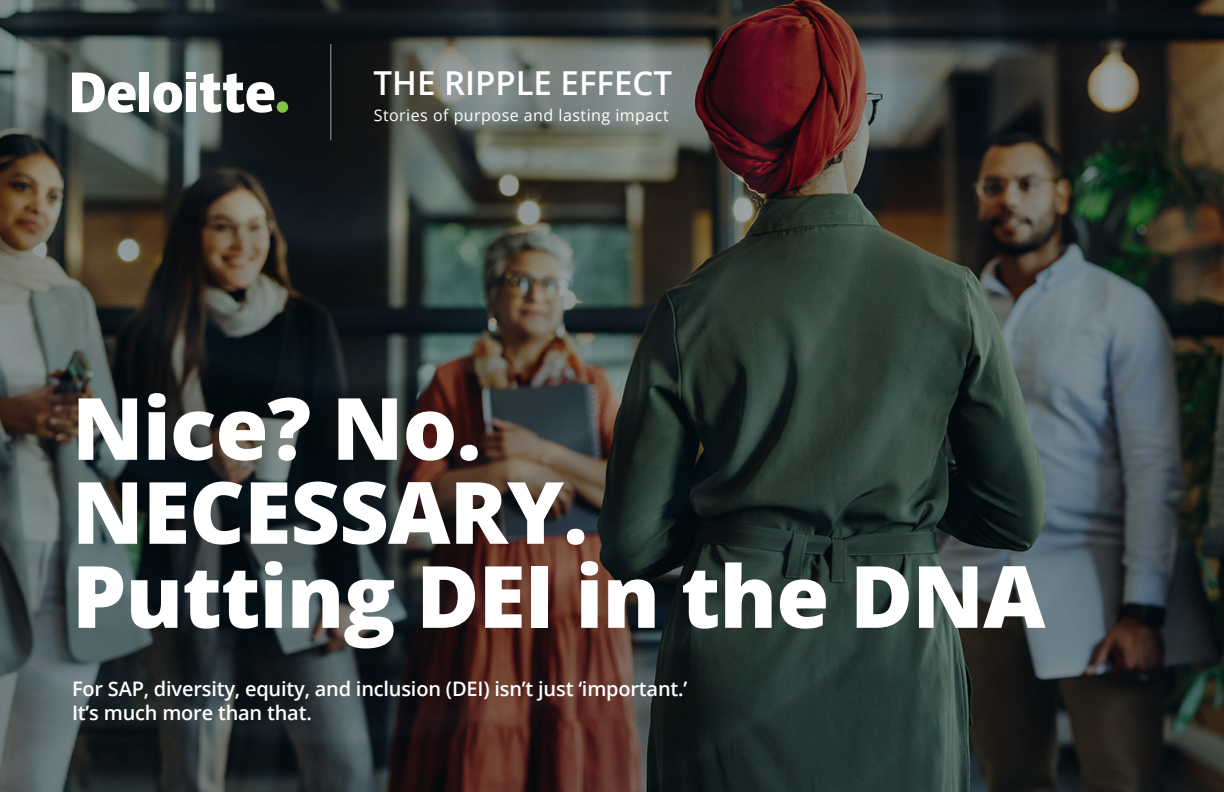
<style>
.page{position:relative;width:1224px;height:792px;background:#fff}
.page>*{position:absolute;margin:0;border:0;box-sizing:border-box;transform-origin:0 0}
.t1{font:800 86px "Open Sans";letter-spacing:-.01em;color:#fff}
.t2{font:600 33px "Open Sans";color:#fff}
.t3{font:600 20px "Open Sans";letter-spacing:-.01em;color:#fff}
.t4{font:16px "Open Sans";letter-spacing:.03em;color:#fff}
</style>
<div class="page">
<img style="left:0;top:0;width:1224px;height:792px">
<div style="left:277px;top:101px;width:11px;height:12px;background:#82c342;border-radius:50%"></div>
<div style="left:140px;top:72px;width:9px;height:40px;background:#fff"></div>
<svg style="left:153px;top:82px;width:29px;height:31px"></svg>
<div style="left:186px;top:83px;width:10px;height:29px;background:#fff"></div>
<div style="left:186px;top:72px;width:10px;height:7px;background:#fff"></div>
<svg style="left:200px;top:73px;width:74px;height:40px"></svg>
<svg style="left:72px;top:73px;width:64px;height:40px"></svg>
<hr style="left:330px;top:44px;width:1px;height:96px;background:#fff">
<p class="t2" style="left:374px;top:61px;width:300px">THE RIPPLE EFFECT</p>
<p class="t4" style="left:374px;top:104px;width:296px">Stories of purpose and lasting impact</p>
<p class="t1" style="left:72px;top:363px;width:411px">Nice? No.</p>
<p class="t1" style="left:72px;top:447px;width:518px">NECESSARY.</p>
<p class="t1" style="left:72px;top:531px;width:975px">Putting DEI in the DNA</p>
<p class="t3" style="left:72px;top:675px;width:617px">For SAP, diversity, equity, and inclusion (DEI) isn’t just ‘important.’</p>
<p class="t3" style="left:72px;top:699px;width:241px">It’s much more than that.</p>
</div>
